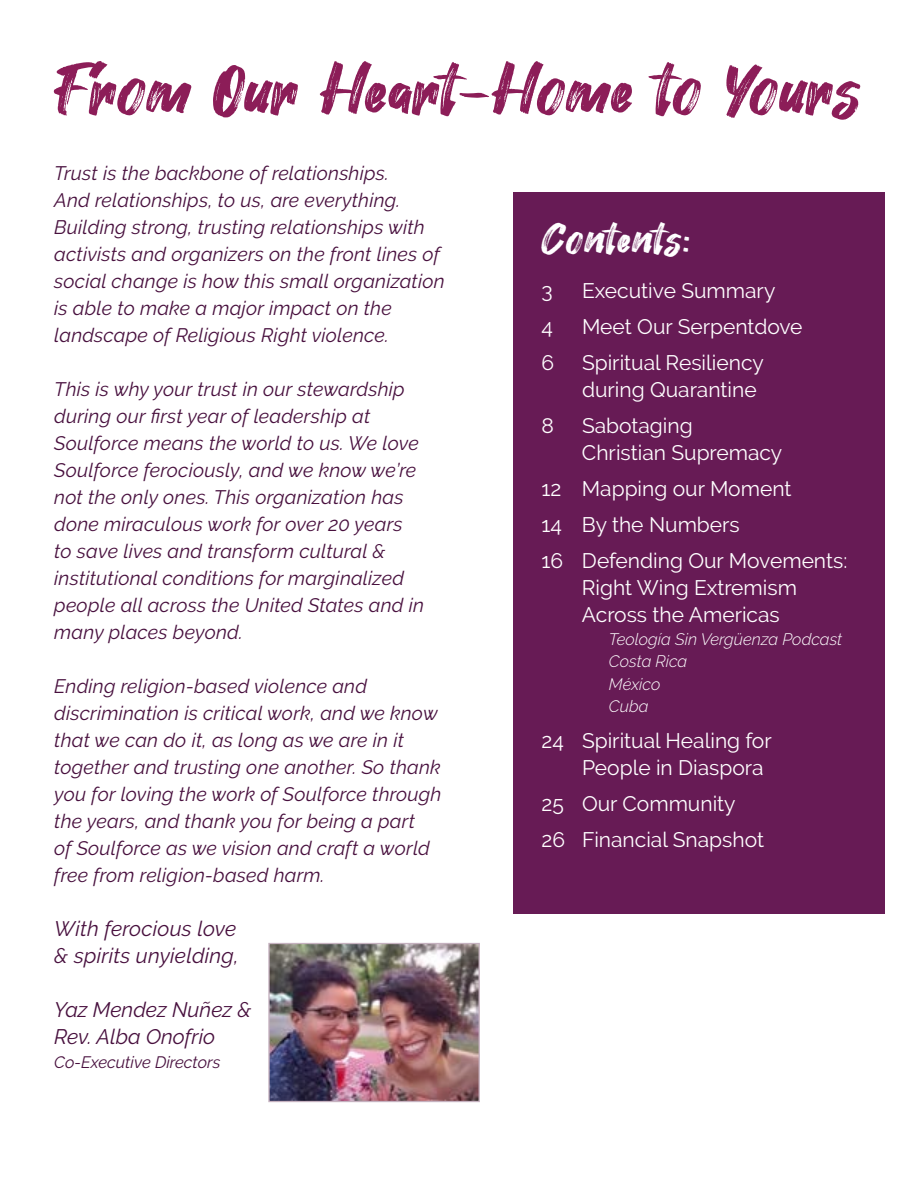
<style>
.page{position:relative;width:918px;height:1188px;background:#fff}
.page>*{position:absolute;margin:0;border:0;box-sizing:border-box;transform-origin:0 0}
.t1{font:72px "Hey August";color:#8c1d58}
.t2{font:43.5px "Hey August";letter-spacing:.02em;color:#fff}
.t3{font:21px/27px "Raleway";color:#fff}
.t4{font:italic 21px/27px "Raleway";color:#48103e}
.t5{font:italic 19.5px/27px "Raleway";letter-spacing:.01em;color:#48103e}
.t6{font:italic 300 16.5px/22.5px "Raleway";color:#fff}
.t7{font:italic 16.5px "Raleway";color:#48103e}
</style>
<div class="page">
<div style="left:513px;top:192px;width:372px;height:722px;background:#671b55"></div>
<img style="left:268px;top:942px;width:212px;height:161px">
<h1 class="t1" style="left:54px;top:52px;width:808px">From Our Heart-Home to Yours</h1>
<p class="t5" style="left:54px;top:160px;width:392px">Trust is the backbone of relationships.<br>And relationships, to us, are everything.<br>Building strong, trusting relationships with activists and organizers on the front lines of social change is how this small organization is able to make a major impact on the landscape of Religious Right violence.</p>
<p class="t5" style="left:54px;top:376px;width:371px">This is why your trust in our stewardship during our first year of leadership at Soulforce means the world to us. We love Soulforce ferociously, and we know we’re not the only ones. This organization has done miraculous work for over 20 years to save lives and transform cultural &amp; institutional conditions for marginalized people all across the United States and in many places beyond.</p>
<p class="t5" style="left:54px;top:673px;width:389px">Ending religion-based violence and discrimination is critical work, and we know that we can do it, as long as we are in it together and trusting one another. So thank you for loving the work of Soulforce through the years, and thank you for being a part<br>of Soulforce as we vision and craft a world free from religion-based harm.</p>
<p class="t4" style="left:54px;top:915px;width:186px">With ferocious love &amp; spirits unyielding,</p>
<p class="t4" style="left:54px;top:996px;width:199px">Yaz Mendez Nuñez &amp;<br>Rev. Alba Onofrio</p>
<p class="t7" style="left:54px;top:1053px;width:168px">Co-Executive Directors</p>
<h2 class="t2" style="left:542px;top:216px;width:151px">Contents:</h2>
<p class="t3" style="left:542px;top:277px;width:13px">3</p>
<p class="t3" style="left:582px;top:277px;width:195px">Executive Summary</p>
<p class="t3" style="left:542px;top:313px;width:13px">4</p>
<p class="t3" style="left:582px;top:313px;width:222px">Meet Our Serpentdove</p>
<p class="t3" style="left:542px;top:349px;width:14px">6</p>
<p class="t3" style="left:582px;top:349px;width:183px">Spiritual Resiliency during Quarantine</p>
<p class="t3" style="left:542px;top:412px;width:14px">8</p>
<p class="t3" style="left:582px;top:412px;width:202px">Sabotaging<br>Christian Supremacy</p>
<p class="t3" style="left:541px;top:471px;width:307px;line-height:36px">12 Mapping our Moment<br>14 By the Numbers<br>16 Defending Our Movements:</p>
<p class="t3" style="left:582px;top:574px;width:217px">Right Wing Extremism<br>Across the Americas</p>
<p class="t6" style="left:609px;top:628px;width:235px">Teología Sin Vergüenza Podcast<br>Costa Rica<br>México<br>Cuba</p>
<p class="t3" style="left:582px;top:727px;width:191px;text-indent:-41px">24 Spiritual Healing for<br>People in Diaspora</p>
<p class="t3" style="left:542px;top:786px;width:224px;line-height:36px">25 Our Community<br>26 Financial Snapshot</p>
</div>
